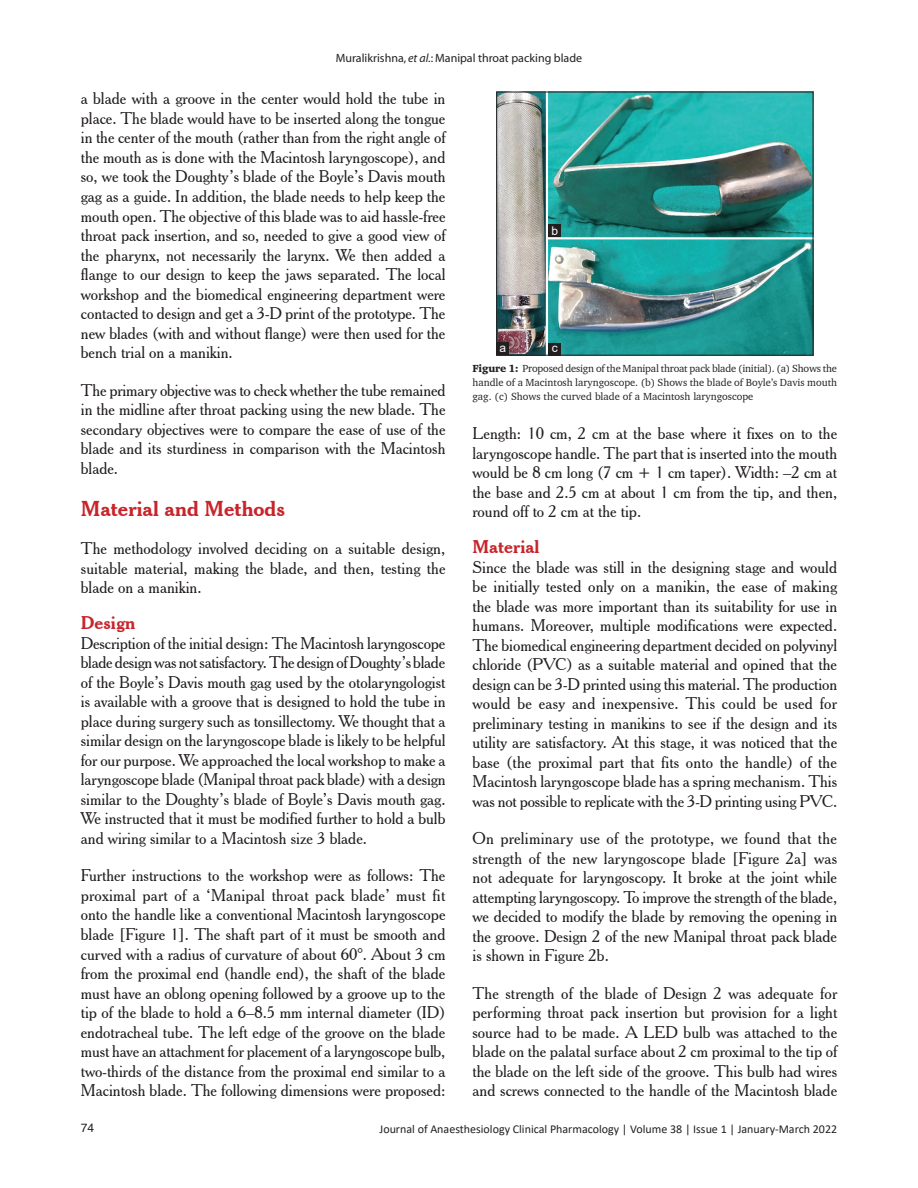
<style>
.page{position:relative;width:918px;height:1188px;background:#fff}
.page>*{position:absolute;margin:0;border:0;box-sizing:border-box;transform-origin:0 0}
.t1{font:700 21px "Cheltenham BT";color:#c8242b}
.t2{font:700 18px "Cheltenham BT";color:#c8242b}
.TX{font:16.5px/19.5px "Cheltenham BT";color:#231f20;text-align:justify}
.t3{font:12px "Calibri";color:#231f20}
.t4{font:12px "Myriad";color:#231f20}
.LABEL{font:12px "Arial";color:#fff}
.t5{font:12px "Helvetica";color:#231f20}
.FGC{font:10.5px/13.6px "Charter BT";color:#231f20;text-align:justify}
.s1{font-style:italic}
.s2{font-weight:900}
</style>
<div class="page">
<img style="left:498px;top:94px;width:313px;height:259px">
<div style="left:496px;top:92px;width:317px;height:263px;border:1px solid #231f20"></div>
<div style="left:548px;top:343px;width:13px;height:12px;background:#231f20"></div>
<div style="left:548px;top:225px;width:13px;height:12px;background:#231f20"></div>
<div style="left:496px;top:343px;width:13px;height:12px;background:#231f20"></div>
<p class="t4" style="left:336px;top:52px;width:248px">Muralikrishna, <span class="s1">et al.</span>: Manipal throat packing blade</p>
<p class="TX" style="left:81px;top:89px;width:366px">a blade with a groove in the center would hold the tube in place. The blade would have to be inserted along the tongue in the center of the mouth (rather than from the right angle of the mouth as is done with the Macintosh laryngoscope), and so, we took the Doughty’s blade of the Boyle’s Davis mouth gag as a guide. In addition, the blade needs to help keep the mouth open. The objective of this blade was to aid hassle‑free throat pack insertion, and so, needed to give a good view of the pharynx, not necessarily the larynx. We then added a flange to our design to keep the jaws separated. The local workshop and the biomedical engineering department were contacted to design and get a 3‑D print of the prototype. The new blades (with and without flange) were then used for the bench trial on a manikin.</p>
<p class="TX" style="left:81px;top:380px;width:366px">The primary objective was to check whether the tube remained in the midline after throat packing using the new blade. The secondary objectives were to compare the ease of use of the blade and its sturdiness in comparison with the Macintosh blade.</p>
<h1 class="t1" style="left:81px;top:495px;width:206px">Material and Methods</h1>
<p class="TX" style="left:81px;top:538px;width:366px">The methodology involved deciding on a suitable design, suitable material, making the blade, and then, testing the blade on a manikin.</p>
<h2 class="t2" style="left:81px;top:612px;width:56px">Design</h2>
<p class="TX" style="left:81px;top:633px;width:366px">Description of the initial design: The Macintosh laryngoscope blade design was not satisfactory. The design of Doughty’s blade of the Boyle’s Davis mouth gag used by the otolaryngologist is available with a groove that is designed to hold the tube in place during surgery such as tonsillectomy. We thought that a similar design on the laryngoscope blade is likely to be helpful for our purpose. We approached the local workshop to make a laryngoscope blade (Manipal throat pack blade) with a design similar to the Doughty’s blade of Boyle’s Davis mouth gag.<br>We instructed that it must be modified further to hold a bulb and wiring similar to a Macintosh size 3 blade.</p>
<p class="TX" style="left:81px;top:866px;width:366px">Further instructions to the workshop were as follows: The proximal part of a ‘Manipal throat pack blade’ must fit onto the handle like a conventional Macintosh laryngoscope blade [Figure 1]. The shaft part of it must be smooth and curved with a radius of curvature of about 60°. About 3 cm from the proximal end (handle end), the shaft of the blade must have an oblong opening followed by a groove up to the tip of the blade to hold a 6–8.5 mm internal diameter (ID) endotracheal tube. The left edge of the groove on the blade must have an attachment for placement of a laryngoscope bulb, two‑thirds of the distance from the proximal end similar to a Macintosh blade. The following dimensions were proposed:</p>
<p class="LABEL" style="left:500px;top:340px;width:8px">a</p>
<p class="LABEL" style="left:551px;top:223px;width:8px">b</p>
<p class="LABEL" style="left:552px;top:340px;width:7px">c</p>
<p class="FGC" style="left:472px;top:362px;width:366px"><span class="s2">Figure 1:</span> Proposed design of the Manipal throat pack blade (initial). (a) Shows the handle of a Macintosh laryngoscope. (b) Shows the blade of Boyle’s Davis mouth gag. (c) Shows the curved blade of a Macintosh laryngoscope</p>
<p class="TX" style="left:472px;top:423px;width:366px">Length: 10 cm, 2 cm at the base where it fixes on to the laryngoscope handle. The part that is inserted into the mouth would be 8 cm long (7 cm + 1 cm taper). Width: –2 cm at the base and 2.5 cm at about 1 cm from the tip, and then, round off to 2 cm at the tip.</p>
<h2 class="t2" style="left:472px;top:536px;width:68px">Material</h2>
<p class="TX" style="left:472px;top:557px;width:366px">Since the blade was still in the designing stage and would be initially tested only on a manikin, the ease of making the blade was more important than its suitability for use in humans. Moreover, multiple modifications were expected.<br>The biomedical engineering department decided on polyvinyl chloride (PVC) as a suitable material and opined that the design can be 3‑D printed using this material. The production would be easy and inexpensive. This could be used for preliminary testing in manikins to see if the design and its utility are satisfactory. At this stage, it was noticed that the base (the proximal part that fits onto the handle) of the Macintosh laryngoscope blade has a spring mechanism. This was not possible to replicate with the 3‑D printing using PVC.</p>
<p class="TX" style="left:472px;top:828px;width:366px">On preliminary use of the prototype, we found that the strength of the new laryngoscope blade [Figure 2a] was not adequate for laryngoscopy. It broke at the joint while attempting laryngoscopy. To improve the strength of the blade, we decided to modify the blade by removing the opening in the groove. Design 2 of the new Manipal throat pack blade is shown in Figure 2b.</p>
<p class="TX" style="left:472px;top:983px;width:366px">The strength of the blade of Design 2 was adequate for performing throat pack insertion but provision for a light source had to be made. A LED bulb was attached to the blade on the palatal surface about 2 cm proximal to the tip of the blade on the left side of the groove. This bulb had wires and screws connected to the handle of the Macintosh blade</p>
<p class="t5" style="left:81px;top:1121px;width:15px">74</p>
<p class="t3" style="left:380px;top:1120px;width:459px">Journal of Anaesthesiology Clinical Pharmacology | Volume 38 | Issue 1 | January‑March 2022</p>
</div>
